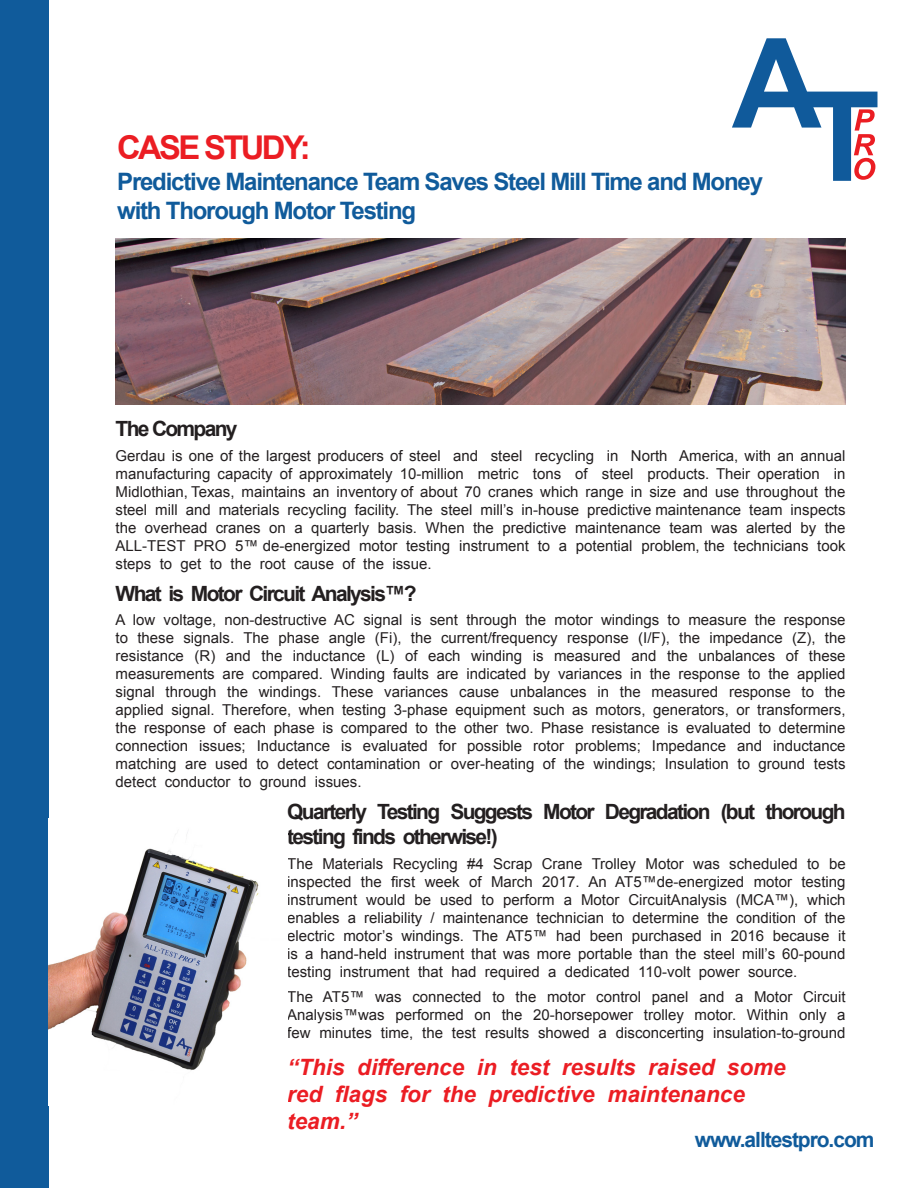
<style>
.page{position:relative;width:918px;height:1188px;background:#fff}
.page>*{position:absolute;margin:0;border:0;box-sizing:border-box;transform-origin:0 0}
.t1{font:700 32.7px "Arial";letter-spacing:-.08em;color:#eb1d23}
.t2{font:700 24px/28.8px "Arial";letter-spacing:-.05em;color:#105b9b}
.t3{font:italic 700 22.5px/27px "Arial";color:#eb1d23}
.t4{font:700 21px/25.2px "Arial";letter-spacing:-.08em;color:#231f20}
.t5{font:700 21px "Arial";letter-spacing:-.05em;color:#105b9b}
.t6{font:15px/18px "Arial";color:#231f20;text-align:justify}
</style>
<div class="page">
<svg style="left:732px;top:38px;width:146px;height:143px"></svg>
<div style="left:0;top:0;width:49px;height:1188px;background:#105b9b"></div>
<img style="left:49px;top:832px;width:210px;height:238px">
<img style="left:116px;top:239px;width:730px;height:166px">
<p class="t1" style="left:117px;top:126px;width:195px">CASE STUDY:</p>
<p class="t2" style="left:117px;top:168px;width:647px">Predictive Maintenance Team Saves Steel Mill Time and Money with Thorough Motor Testing</p>
<p class="t4" style="left:116px;top:417px;width:124px">The Company</p>
<p class="t6" style="left:116px;top:446px;width:732px">Gerdau is one of the largest producers of steel and steel recycling in North America, with an annual manufacturing capacity of approximately 10-million metric tons of steel products. Their operation in Midlothian, Texas, maintains an inventory of about 70 cranes which range in size and use throughout the steel mill and materials recycling facility. The steel mill’s in-house predictive maintenance team inspects the overhead cranes on a quarterly basis. When the predictive maintenance team was alerted by the ALL-TEST PRO 5™ de-energized motor testing instrument to a potential problem, the technicians took steps to get to the root cause of the issue.</p>
<p class="t4" style="left:116px;top:581px;width:302px">What is Motor Circuit Analysis™?</p>
<p class="t6" style="left:116px;top:611px;width:732px">A low voltage, non-destructive AC signal is sent through the motor windings to measure the response to these signals. The phase angle (Fi), the current/frequency response (I/F), the impedance (Z), the resistance (R) and the inductance (L) of each winding is measured and the unbalances of these measurements are compared. Winding faults are indicated by variances in the response to the applied signal through the windings. These variances cause unbalances in the measured response to the applied signal. Therefore, when testing 3-phase equipment such as motors, generators, or transformers, the response of each phase is compared to the other two. Phase resistance is evaluated to determine connection issues; Inductance is evaluated for possible rotor problems; Impedance and inductance matching are used to detect contamination or over-heating of the windings; Insulation to ground tests detect conductor to ground issues.</p>
<p class="t4" style="left:287px;top:800px;width:560px">Quarterly Testing Suggests Motor Degradation (but thorough testing finds otherwise!)</p>
<p class="t6" style="left:287px;top:855px;width:560px">The Materials Recycling #4 Scrap Crane Trolley Motor was scheduled to be inspected the first week of March 2017. An AT5™de-energized motor testing instrument would be used to perform a Motor CircuitAnalysis (MCA™), which enables a reliability / maintenance technician to determine the condition of the electric motor’s windings. The AT5™ had been purchased in 2016 because it is a hand-held instrument that was more portable than the steel mill’s 60-pound testing instrument that had required a dedicated 110-volt power source.</p>
<p class="t6" style="left:287px;top:988px;width:560px">The AT5™ was connected to the motor control panel and a Motor Circuit Analysis™was performed on the 20-horsepower trolley motor. Within only a few minutes time, the test results showed a disconcerting insulation-to-ground</p>
<p class="t3" style="left:287px;top:1055px;width:500px">“This difference in test results raised some red flags for the predictive maintenance team.”</p>
<p class="t5" style="left:695px;top:1125px;width:181px">www.alltestpro.com</p>
</div>
